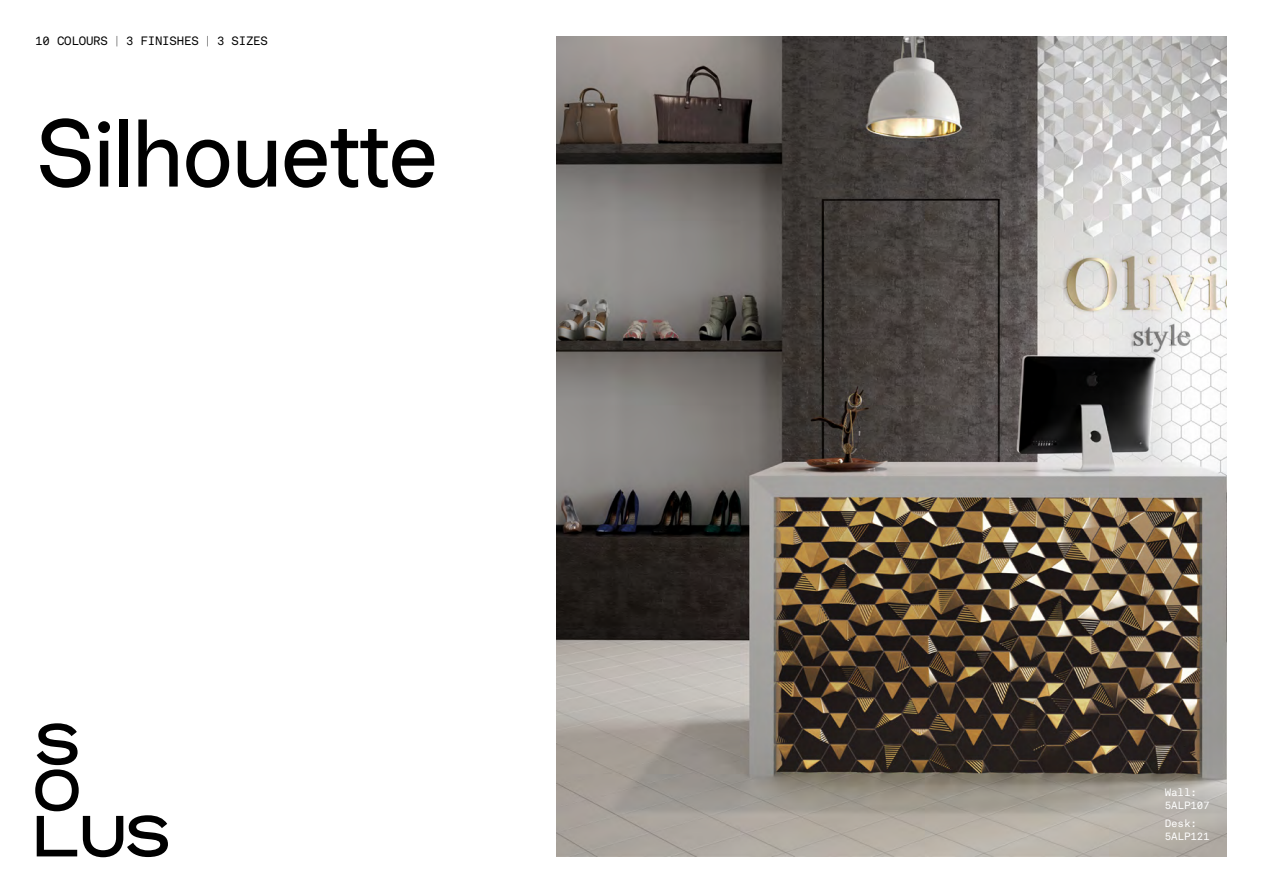
<style>
.page{position:relative;width:1263px;height:893px;background:#fff}
.page>*{position:absolute;margin:0;border:0;box-sizing:border-box;transform-origin:0 0}
.t1{font:95.85px "Chromatic Pro Grotesque";letter-spacing:-.015em;color:#000}
.t2{font:12px "Akkurat Mono LL";letter-spacing:-.015em;color:#000}
.t3{font:10.5px/13.5px "Akkurat Mono LL";letter-spacing:-.015em;color:#fff}
</style>
<div class="page">
<img style="left:556px;top:37px;width:670px;height:819px">
<svg style="left:35px;top:723px;width:133px;height:134px"></svg>
<p class="t2" style="left:35px;top:33px;width:234px">10 COLOURS | 3 FINISHES | 3 SIZES</p>
<h1 class="t1" style="left:35px;top:93px;width:404px">Silhouette</h1>
<p class="t3" style="left:1165px;top:785px;width:46px">Wall:<br>5ALP107</p>
<p class="t3" style="left:1165px;top:816px;width:46px">Desk:<br>5ALP121</p>
</div>
